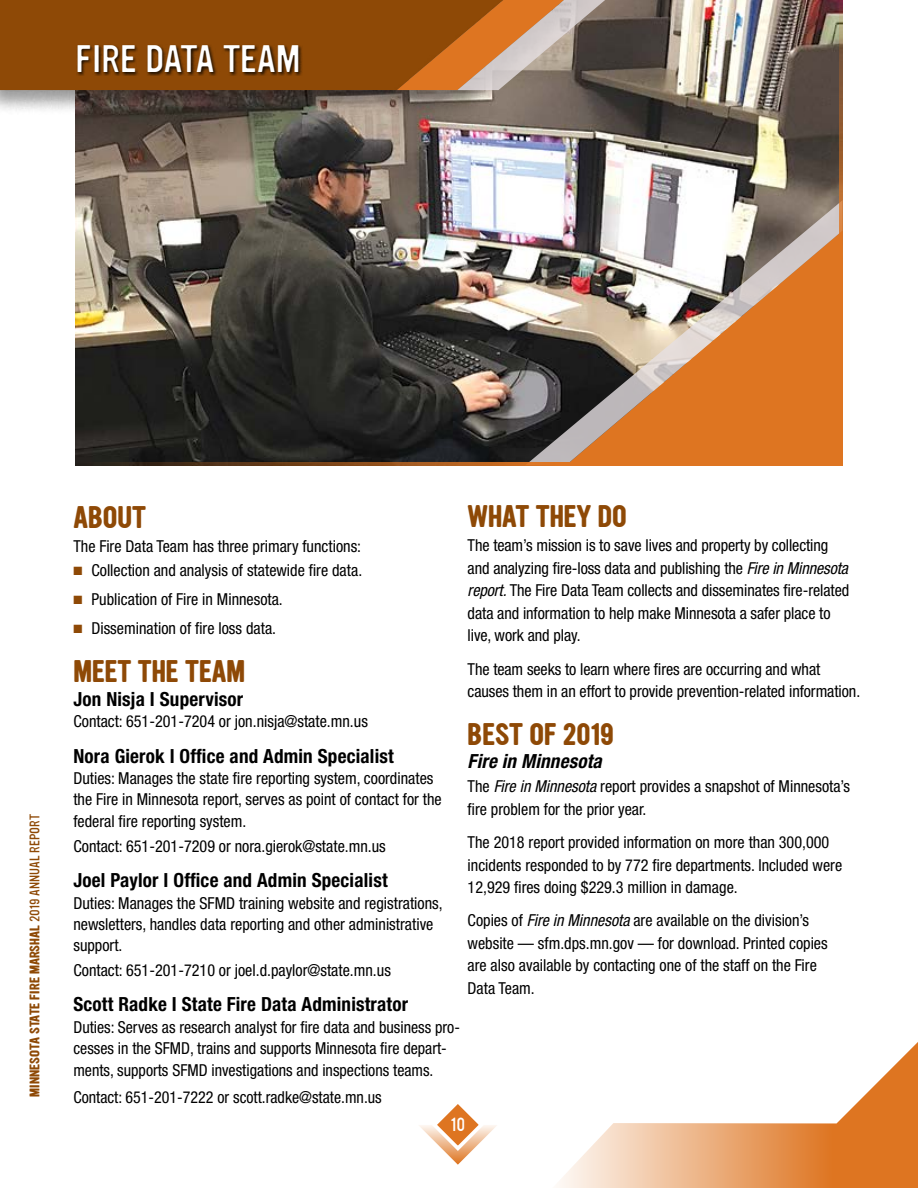
<style>
.page{position:relative;width:918px;height:1188px;background:#fff}
.page>*{position:absolute;margin:0;border:0;box-sizing:border-box;transform-origin:0 0}
.t1{font:300 33px "Ultramagnetic";color:#fff;scale:1.04 1}
.Subtitle{font:700 27px "Ultramagnetic";color:#8e4906;scale:.95 1}
.Copy_Bold{font:700 condensed 19.5px "Helvetica Neue";letter-spacing:.01em;color:#000}
.Copy{font:700 condensed 19.5px "Helvetica Neue";letter-spacing:.01em;color:#000}
.Copy_Bold-2{font:italic 700 condensed 19.5px "Helvetica Neue";letter-spacing:.01em;color:#000}
.Copy-2{font:condensed 16.5px/22.5px "Helvetica Neue";color:#000}
.t2{font:300 16.5px "Ultramagnetic";color:#fff}
.t3{font:700 12px "Ultramagnetic";color:#8e4906}
.s1{font-weight:300}
.s2{color:#8e4906}
.s3{font-style:italic}
</style>
<div class="page">
<img style="left:75px;top:0;width:764px;height:462px">
<div style="left:0;top:0;width:543px;height:115px;background:#000;opacity:.4"></div>
<div style="left:0;top:0;width:392px;height:90px;background:#8e4906"></div>
<div style="left:392px;top:0;width:212px;height:115px;background:#000;opacity:.4"></div>
<svg style="left:397px;top:0;width:224px;height:90px"></svg>
<div style="left:76px;top:45px;width:227px;height:31px;background:#000;opacity:.8"></div>
<svg style="left:525px;top:200px;width:314px;height:262px"></svg>
<hr style="left:74px;top:462px;width:769px;height:3px;background:#de7521">
<svg style="left:839px;top:0;width:4px;height:462px;fill:#db7527"></svg>
<svg style="left:419px;top:1104px;width:78px;height:61px"></svg>
<svg style="left:559px;top:1042px;width:359px;height:146px"></svg>
<p class="t1" style="left:76px;top:35px;width:218px">FIRE DATA TEAM</p>
<p class="t3" style="left:26px;top:1097px;width:284px;rotate:-90deg">MINNESOTA STATE FIRE MARSHAL <span class="s1">2019 ANNUAL REPORT</span></p>
<p class="Subtitle" style="left:73px;top:498px;width:78px">ABOUT</p>
<h1 class="Copy-2" style="left:73px;top:535px;width:289px">The Fire Data Team has three primary functions:</h1>
<h1 class="Copy-2" style="left:73px;top:559px;width:290px"><span class="s2">■</span> Collection and analysis of statewide fire data.</h1>
<h1 class="Copy-2" style="left:73px;top:588px;width:211px"><span class="s2">■</span> Publication of Fire in Minnesota.</h1>
<h1 class="Copy-2" style="left:73px;top:617px;width:204px"><span class="s2">■</span> Dissemination of fire loss data.</h1>
<p class="Subtitle" style="left:73px;top:652px;width:182px">MEET THE TEAM</p>
<p class="Copy_Bold" style="left:73px;top:687px;width:171px">Jon Nisja I Supervisor</p>
<h1 class="Copy-2" style="left:73px;top:710px;width:296px">Contact: 651-201-7204 or jon.nisja@state.mn.us</h1>
<p class="Copy_Bold" style="left:73px;top:744px;width:322px">Nora Gierok I Office and Admin Specialist</p>
<h1 class="Copy-2" style="left:73px;top:768px;width:370px;line-height:21.3px">Duties: Manages the state fire reporting system, coordinates the Fire in Minnesota report, serves as point of contact for the federal fire reporting system.</h1>
<h1 class="Copy-2" style="left:73px;top:835px;width:314px">Contact: 651-201-7209 or nora.gierok@state.mn.us</h1>
<p class="Copy_Bold" style="left:73px;top:869px;width:316px">Joel Paylor I Office and Admin Specialist</p>
<h1 class="Copy-2" style="left:73px;top:893px;width:371px;line-height:21px">Duties: Manages the SFMD training website and registrations, newsletters, handles data reporting and other administrative support.</h1>
<h1 class="Copy-2" style="left:73px;top:959px;width:319px">Contact: 651-201-7210 or joel.d.paylor@state.mn.us</h1>
<h1 class="Copy" style="left:73px;top:993px;width:336px">Scott Radke I State Fire Data Administrator</h1>
<h1 class="Copy-2" style="left:73px;top:1016px;width:388px;line-height:21.3px">Duties: Serves as research analyst for fire data and business pro&shy;cesses in the SFMD, trains and supports Minnesota fire depart&shy;ments, supports SFMD investigations and inspections teams.</h1>
<h1 class="Copy-2" style="left:73px;top:1086px;width:310px">Contact: 651-201-7222 or scott.radke@state.mn.us</h1>
<p class="Subtitle" style="left:468px;top:497px;width:169px">WHAT THEY DO</p>
<h1 class="Copy-2" style="left:468px;top:534px;width:383px">The team’s mission is to save lives and property by collecting and analyzing fire-loss data and publishing the <span class="s3">Fire in Minnesota report.</span> The Fire Data Team collects and disseminates fire-related data and information to help make Minnesota a safer place to live, work and play.</h1>
<h1 class="Copy-2" style="left:468px;top:658px;width:394px">The team seeks to learn where fires are occurring and what causes them in an effort to provide prevention-related information.</h1>
<p class="Subtitle" style="left:468px;top:715px;width:155px">BEST OF 2019</p>
<p class="Copy_Bold-2" style="left:468px;top:749px;width:136px">Fire in Minnesota</p>
<h1 class="Copy-2" style="left:468px;top:775px;width:384px">The <span class="s3">Fire in Minnesota</span> report provides a snapshot of Minnesota’s fire problem for the prior year.</h1>
<h1 class="Copy-2" style="left:468px;top:831px;width:376px">The 2018 report provided information on more than 300,000 incidents responded to by 772 fire departments. Included were<br>12,929 fires doing $229.3 million in damage.</h1>
<h1 class="Copy-2" style="left:468px;top:909px;width:362px">Copies of <span class="s3">Fire in Minnesota</span> are available on the division’s website — sfm.dps.mn.gov — for download. Printed copies are also available by contacting one of the staff on the Fire Data Team.</h1>
<p class="t2" style="left:451px;top:1112px;width:16px">10</p>
</div>
